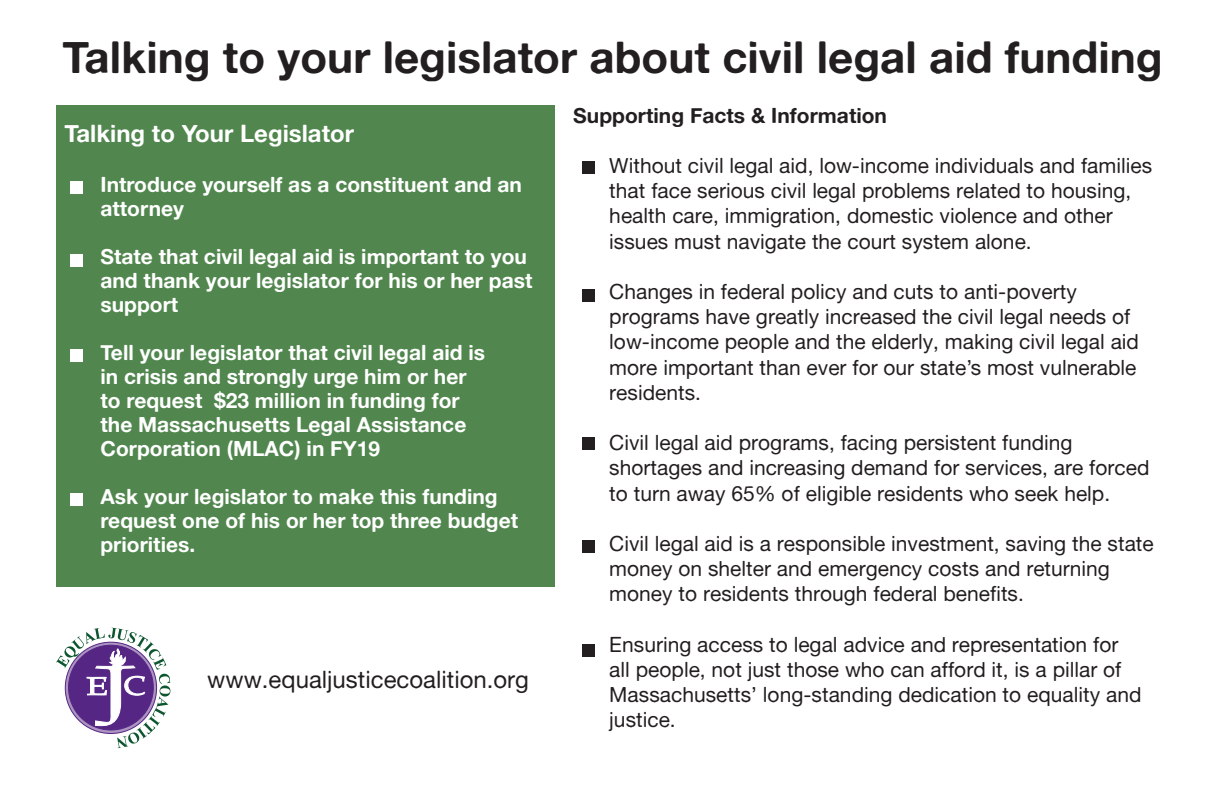
<style>
.page{position:relative;width:1224px;height:792px;background:#fff}
.page>*{position:absolute;margin:0;border:0;box-sizing:border-box;transform-origin:0 0}
.t1{font:44px "Alte Haas Grotesk Bold";color:#231f20}
.t2{font:24px "Alte Haas Grotesk";color:#231f20}
.t3{font:24px "Alte Haas Grotesk Bold";color:#fff}
.t4{font:21px/25.2px "Alte Haas Grotesk";color:#231f20}
.t5{font:21px/24px "Alte Haas Grotesk Bold";color:#fff}
.t6{font:21px "Alte Haas Grotesk Bold";color:#231f20}
</style>
<div class="page">
<div style="left:56px;top:106px;width:499px;height:481px;background:#51874e"></div>
<div style="left:71px;top:181px;width:12px;height:12px;background:#fff"></div>
<div style="left:71px;top:254px;width:12px;height:13px;background:#fff"></div>
<div style="left:71px;top:494px;width:12px;height:12px;background:#fff"></div>
<div style="left:71px;top:350px;width:12px;height:12px;background:#fff"></div>
<div style="left:582px;top:161px;width:12px;height:12px;background:#231f20"></div>
<div style="left:582px;top:290px;width:12px;height:12px;background:#231f20"></div>
<div style="left:582px;top:437px;width:12px;height:13px;background:#231f20"></div>
<div style="left:582px;top:541px;width:12px;height:12px;background:#231f20"></div>
<div style="left:582px;top:644px;width:12px;height:12px;background:#231f20"></div>
<svg style="left:56px;top:628px;width:115px;height:120px"></svg>
<p class="t1" style="left:63px;top:30px;width:1102px">Talking to your legislator about civil legal aid funding</p>
<p class="t3" style="left:64px;top:119px;width:291px">Talking to Your Legislator</p>
<p class="t5" style="left:100px;top:172px;width:423px">Introduce yourself as a constituent and an attorney</p>
<p class="t5" style="left:100px;top:244px;width:434px">State that civil legal aid is important to you and thank your legislator for his or her past support</p>
<p class="t5" style="left:100px;top:340px;width:386px">Tell your legislator that civil legal aid is in crisis and strongly urge him or her to request $23 million in funding for the Massachusetts Legal Assistance Corporation (MLAC) in FY19</p>
<p class="t5" style="left:100px;top:484px;width:419px">Ask your legislator to make this funding request one of his or her top three budget priorities.</p>
<p class="t2" style="left:207px;top:665px;width:323px">www.equaljusticecoalition.org</p>
<p class="t6" style="left:573px;top:102px;width:315px">Supporting Facts &amp; Information</p>
<p class="t4" style="left:609px;top:153px;width:544px">Without civil legal aid, low-income individuals and families that face serious civil legal problems related to housing, health care, immigration, domestic violence and other issues must navigate the court system alone.</p>
<p class="t4" style="left:609px;top:279px;width:531px">Changes in federal policy and cuts to anti-poverty programs have greatly increased the civil legal needs of low-income people and the elderly, making civil legal aid more important than ever for our state’s most vulnerable residents.</p>
<p class="t4" style="left:609px;top:430px;width:542px">Civil legal aid programs, facing persistent funding shortages and increasing demand for services, are forced to turn away 65% of eligible residents who seek help.</p>
<p class="t4" style="left:609px;top:531px;width:546px">Civil legal aid is a responsible investment, saving the state money on shelter and emergency costs and returning money to residents through federal benefits.</p>
<p class="t4" style="left:609px;top:631px;width:534px">Ensuring access to legal advice and representation for all people, not just those who can afford it, is a pillar of Massachusetts’ long-standing dedication to equality and justice.</p>
</div>
